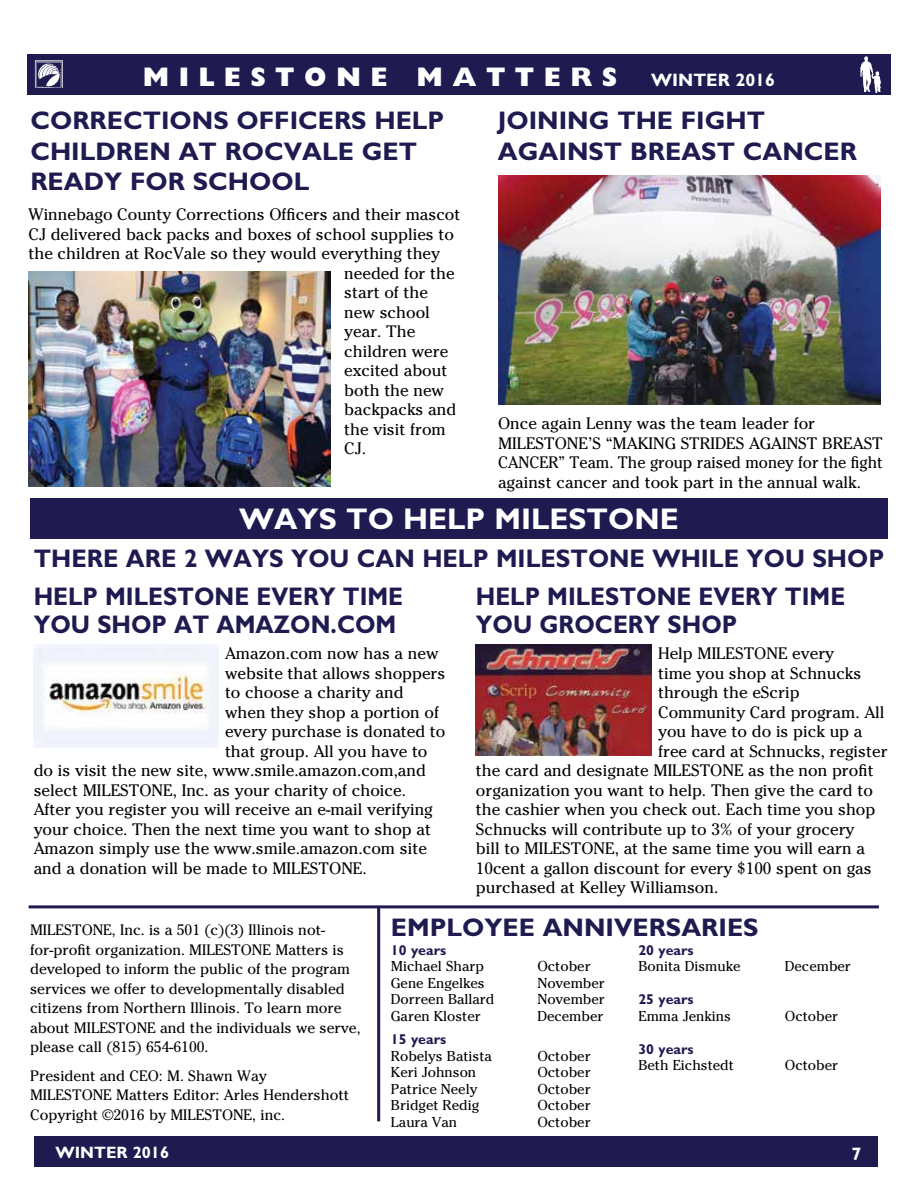
<style>
.page{position:relative;width:918px;height:1188px;background:#fff}
.page>*{position:absolute;margin:0;border:0;box-sizing:border-box;transform-origin:0 0}
.t1{font:700 30px "Gill Sans Std";color:#fff}
.t2{font:800 27px "Gill Sans";letter-spacing:.35em;color:#fff}
.t3{font:700 25.5px/30.6px "Gill Sans Std";color:#1f1a50}
.t4{font:700 25.5px/28.5px "Gill Sans Std";color:#1f1a50;scale:.92 1}
.t5{font:700 25.5px "Gill Sans Std";color:#1f1a50;scale:.95 1}
.t6{font:700 25.5px "Gill Sans";color:#1f1a50}
.t7{font:700 18px "Gill Sans";color:#fff}
.t8{font:16.5px/19.5px "Cheltenham Std";color:#000}
.t9{font:700 16.5px "Gill Sans";color:#fff}
.t10{font:15px/19.5px "Cheltenham Std";color:#000}
.t11{font:14.25px "Cheltenham Std";color:#000}
.t12{font:700 14.25px "Gill Sans";color:#1f1a50}
</style>
<div class="page">
<div style="left:34px;top:1137px;width:844px;height:30px;background:#1f1a50"></div>
<div style="left:27px;top:54px;width:864px;height:40px;background:#1f1a50"></div>
<svg style="left:860px;top:56px;width:21px;height:37px"></svg>
<img style="left:34px;top:60px;width:29px;height:28px">
<hr style="left:29px;top:905px;width:850px;height:3px;background:#1f1a50">
<hr style="left:377px;top:908px;width:3px;height:213px;background:#1f1a50">
<div style="left:30px;top:499px;width:858px;height:40px;background:#1f1a50"></div>
<img style="left:34px;top:644px;width:184px;height:104px">
<img style="left:476px;top:644px;width:175px;height:112px">
<img style="left:28px;top:271px;width:303px;height:215px">
<img style="left:498px;top:176px;width:382px;height:228px">
<h2 class="t2" style="left:143px;top:61px;width:476px">MILESTONE MATTERS</h2>
<p class="t7" style="left:651px;top:69px;width:126px">WINTER 2016</p>
<h3 class="t3" style="left:30px;top:105px;width:415px">CORRECTIONS OFFICERS HELP<br>CHILDREN AT ROCVALE GET<br>READY FOR SCHOOL</h3>
<h3 class="t3" style="left:498px;top:105px;width:361px">JOINING THE FIGHT<br>AGAINST BREAST CANCER</h3>
<p class="t8" style="left:28px;top:205px;width:433px">Winnebago County Corrections Officers and their mascot</p>
<p class="t8" style="left:28px;top:224px;width:427px">CJ delivered back packs and boxes of school supplies to</p>
<p class="t8" style="left:28px;top:244px;width:413px">the children at RocVale so they would everything they</p>
<p class="t8" style="left:344px;top:263px;width:112px">needed for the</p>
<p class="t8" style="left:344px;top:283px;width:85px">start of the</p>
<p class="t8" style="left:344px;top:302px;width:87px">new school</p>
<p class="t8" style="left:344px;top:322px;width:73px">year. The</p>
<p class="t8" style="left:344px;top:341px;width:106px">children were</p>
<p class="t8" style="left:344px;top:361px;width:105px">excited about</p>
<p class="t8" style="left:344px;top:380px;width:101px">both the new</p>
<p class="t8" style="left:344px;top:400px;width:113px">backpacks and</p>
<p class="t8" style="left:344px;top:419px;width:103px">the visit from</p>
<p class="t8" style="left:344px;top:439px;width:23px">CJ.</p>
<p class="t8" style="left:498px;top:414px;width:386px">Once again Lenny was the team leader for MILESTONE’S “MAKING STRIDES AGAINST BREAST CANCER” Team. The group raised money for the fight against cancer and took part in the annual walk.</p>
<h1 class="t1" style="left:239px;top:501px;width:441px">WAYS TO HELP MILESTONE</h1>
<h3 class="t5" style="left:34px;top:543px;width:897px">THERE ARE 2 WAYS YOU CAN HELP MILESTONE WHILE YOU SHOP</h3>
<h3 class="t4" style="left:34px;top:582px;width:403px">HELP MILESTONE EVERY TIME<br>YOU SHOP AT AMAZON.COM</h3>
<p class="t8" style="left:225px;top:644px;width:215px">Amazon.com now has a new</p>
<p class="t8" style="left:225px;top:664px;width:222px">website that allows shoppers</p>
<p class="t8" style="left:225px;top:683px;width:180px">to choose a charity and</p>
<p class="t8" style="left:225px;top:703px;width:216px">when they shop a portion of</p>
<p class="t8" style="left:225px;top:722px;width:222px">every purchase is donated to</p>
<p class="t8" style="left:225px;top:742px;width:204px">that group. All you have to</p>
<p class="t8" style="left:34px;top:761px;width:394px">do is visit the new site, www.smile.amazon.com,and</p>
<p class="t8" style="left:34px;top:781px;width:374px">select MILESTONE, Inc. as your charity of choice.</p>
<p class="t8" style="left:34px;top:800px;width:401px">After you register you will receive an e-mail verifying</p>
<p class="t8" style="left:34px;top:820px;width:399px">your choice. Then the next time you want to shop at</p>
<p class="t8" style="left:34px;top:839px;width:395px">Amazon simply use the www.smile.amazon.com site</p>
<p class="t8" style="left:34px;top:859px;width:335px">and a donation will be made to MILESTONE.</p>
<h3 class="t4" style="left:476px;top:582px;width:403px">HELP MILESTONE EVERY TIME<br>YOU GROCERY SHOP</h3>
<p class="t8" style="left:658px;top:644px;width:178px">Help MILESTONE every</p>
<p class="t8" style="left:658px;top:664px;width:205px">time you shop at Schnucks</p>
<p class="t8" style="left:658px;top:683px;width:143px">through the eScrip</p>
<p class="t8" style="left:658px;top:703px;width:228px">Community Card program. All</p>
<p class="t8" style="left:658px;top:722px;width:206px">you have to do is pick up a</p>
<p class="t8" style="left:658px;top:742px;width:231px">free card at Schnucks, register</p>
<p class="t8" style="left:476px;top:761px;width:399px">the card and designate MILESTONE as the non profit</p>
<p class="t8" style="left:476px;top:781px;width:399px">organization you want to help. Then give the card to</p>
<p class="t8" style="left:476px;top:800px;width:401px">the cashier when you check out. Each time you shop</p>
<p class="t8" style="left:476px;top:820px;width:380px">Schnucks will contribute up to 3% of your grocery</p>
<p class="t8" style="left:476px;top:839px;width:391px">bill to MILESTONE, at the same time you will earn a</p>
<p class="t8" style="left:476px;top:859px;width:397px">10cent a gallon discount for every $100 spent on gas</p>
<p class="t8" style="left:476px;top:878px;width:244px">purchased at Kelley Williamson.</p>
<p class="t10" style="left:30px;top:920px;width:332px">MILESTONE, Inc. is a 501 (c)(3) Illinois not&shy;for-profit organization. MILESTONE Matters is developed to inform the public of the program services we offer to developmentally disabled citizens from Northern Illinois. To learn more about MILESTONE and the individuals we serve, please call (815) 654-6100.</p>
<p class="t10" style="left:30px;top:1066px;width:321px">President and CEO: M. Shawn Way<br>MILESTONE Matters Editor: Arles Hendershott<br>Copyright ©2016 by MILESTONE, inc.</p>
<h3 class="t6" style="left:391px;top:912px;width:369px">EMPLOYEE ANNIVERSARIES</h3>
<p class="t12" style="left:391px;top:942px;width:57px">10 years</p>
<p class="t11" style="left:391px;top:958px;width:94px">Michael Sharp</p>
<p class="t11" style="left:537px;top:958px;width:55px">October</p>
<p class="t11" style="left:391px;top:974px;width:95px">Gene Engelkes</p>
<p class="t11" style="left:537px;top:974px;width:69px">November</p>
<p class="t11" style="left:391px;top:991px;width:105px">Dorreen Ballard</p>
<p class="t11" style="left:537px;top:991px;width:69px">November</p>
<p class="t11" style="left:391px;top:1007px;width:91px">Garen Kloster</p>
<p class="t11" style="left:537px;top:1007px;width:68px">December</p>
<p class="t12" style="left:391px;top:1031px;width:57px">15 years</p>
<p class="t11" style="left:391px;top:1047px;width:102px">Robelys Batista</p>
<p class="t11" style="left:537px;top:1047px;width:55px">October</p>
<p class="t11" style="left:391px;top:1064px;width:87px">Keri Johnson</p>
<p class="t11" style="left:537px;top:1064px;width:55px">October</p>
<p class="t11" style="left:391px;top:1080px;width:88px">Patrice Neely</p>
<p class="t11" style="left:537px;top:1080px;width:55px">October</p>
<p class="t11" style="left:391px;top:1097px;width:90px">Bridget Redig</p>
<p class="t11" style="left:537px;top:1097px;width:55px">October</p>
<p class="t11" style="left:391px;top:1113px;width:68px">Laura Van</p>
<p class="t11" style="left:537px;top:1113px;width:55px">October</p>
<p class="t12" style="left:638px;top:942px;width:57px">20 years</p>
<p class="t11" style="left:638px;top:958px;width:104px">Bonita Dismuke</p>
<p class="t11" style="left:785px;top:958px;width:68px">December</p>
<p class="t12" style="left:638px;top:991px;width:57px">25 years</p>
<p class="t11" style="left:638px;top:1007px;width:94px">Emma Jenkins</p>
<p class="t11" style="left:785px;top:1007px;width:55px">October</p>
<p class="t12" style="left:638px;top:1041px;width:57px">30 years</p>
<p class="t11" style="left:638px;top:1057px;width:97px">Beth Eichstedt</p>
<p class="t11" style="left:785px;top:1057px;width:55px">October</p>
<p class="t9" style="left:56px;top:1143px;width:115px">WINTER 2016</p>
<p class="t7" style="left:852px;top:1144px;width:11px">7</p>
</div>
